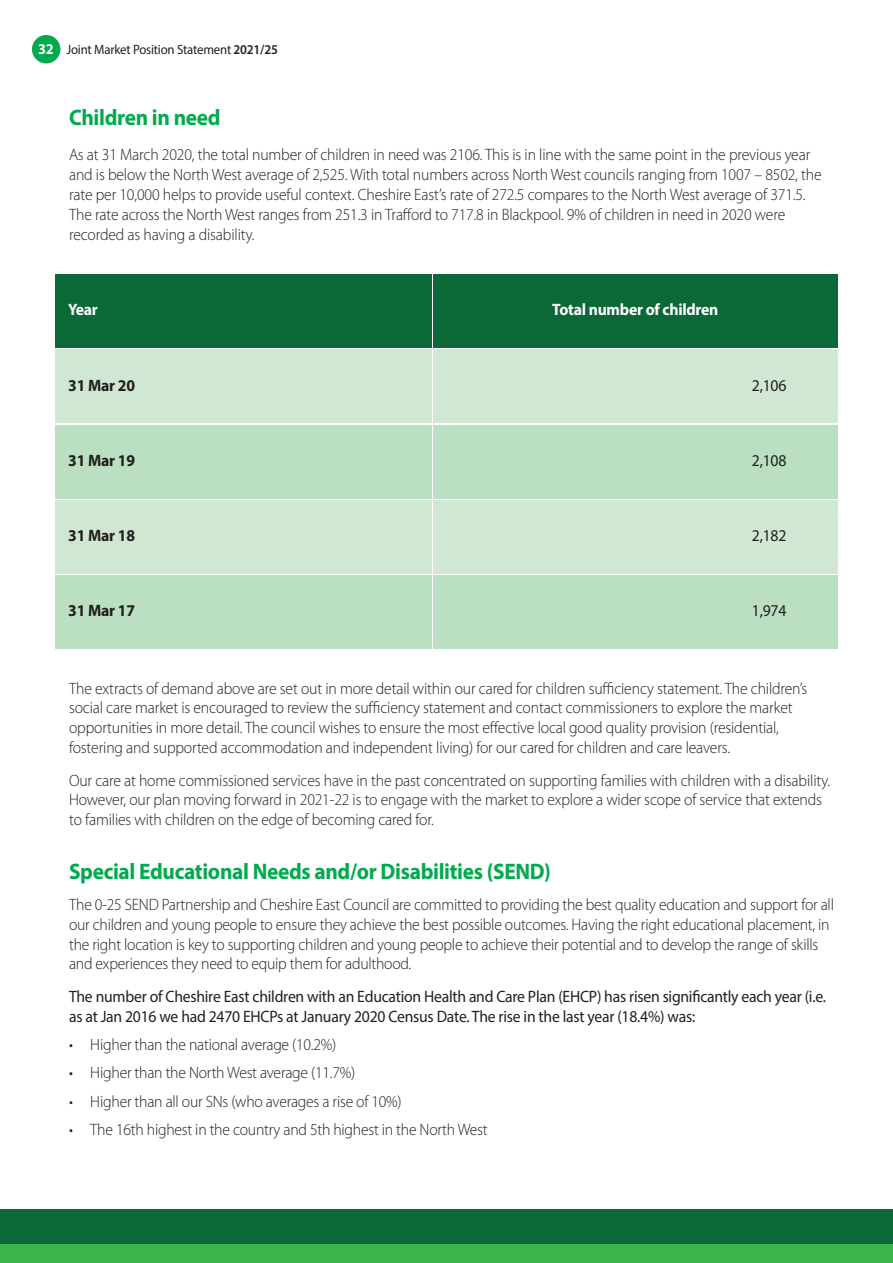
<style>
.page{position:relative;width:893px;height:1263px;background:#fff}
.page>*{position:absolute;margin:0;border:0;box-sizing:border-box;transform-origin:0 0}
.t1{font:700 22.5px "Myriad Pro";letter-spacing:-.015em;color:#00aa4d;scale:.95 1}
.t2{font:300 16.5px/19.8px "Myriad Pro";letter-spacing:-.01em;color:#231f20;scale:.95 1}
.t3{font:16.5px/19.8px "Myriad Pro";letter-spacing:-.015em;color:#231f20;scale:.95 1}
.t4{font:700 16.5px "Myriad Pro";letter-spacing:-.015em;color:#231f20;scale:.95 1}
.t5{font:700 16.5px "Myriad Pro";letter-spacing:-.015em;color:#fff;scale:.95 1}
.t6{font:13.5px "Myriad Pro";letter-spacing:-.015em;color:#231f20;scale:.95 1}
.s1{font-weight:700;font-size:15px;color:#fff}
.s2{font-weight:600}
</style>
<div class="page">
<div style="left:32px;top:35px;width:28px;height:28px;background:#00aa4d;border-radius:50%"></div>
<div style="left:56px;top:274px;width:376px;height:74px;background:#0b6938"></div>
<div style="left:433px;top:274px;width:404px;height:74px;background:#0b6938"></div>
<div style="left:56px;top:350px;width:376px;height:73px;background:#d0e8d3"></div>
<div style="left:433px;top:350px;width:404px;height:73px;background:#d0e8d3"></div>
<div style="left:56px;top:425px;width:376px;height:73px;background:#badfc1"></div>
<div style="left:433px;top:425px;width:404px;height:73px;background:#badfc1"></div>
<div style="left:56px;top:500px;width:376px;height:73px;background:#d0e8d3"></div>
<div style="left:433px;top:500px;width:404px;height:73px;background:#d0e8d3"></div>
<div style="left:56px;top:575px;width:376px;height:74px;background:#badfc1"></div>
<div style="left:433px;top:575px;width:404px;height:74px;background:#badfc1"></div>
<div style="left:0;top:1209px;width:893px;height:54px;background:#0b6938"></div>
<div style="left:0;top:1244px;width:893px;height:19px;background:#3cb54b"></div>
<p class="t6" style="left:38px;top:45px;width:254px"><span class="s1">32</span> Joint Market Position Statement <span class="s2">2021/25</span></p>
<h1 class="t1" style="left:69px;top:109px;width:161px">Children in need</h1>
<p class="t2" style="left:69px;top:146px;width:794px">As at 31 March 2020, the total number of children in need was 2106. This is in line with the same point in the previous year and is below the North West average of 2,525. With total numbers across North West councils ranging from 1007 – 8502, the rate per 10,000 helps to provide useful context. Cheshire East’s rate of 272.5 compares to the North West average of 371.5.<br>The rate across the North West ranges from 251.3 in Trafford to 717.8 in Blackpool. 9% of children in need in 2020 were recorded as having a disability.</p>
<p class="t5" style="left:68px;top:304px;width:33px">Year</p>
<p class="t5" style="left:552px;top:304px;width:176px">Total number of children</p>
<p class="t4" style="left:68px;top:379px;width:72px">31 Mar 20</p>
<p class="t3" style="left:752px;top:376px;width:38px">2,106</p>
<p class="t4" style="left:68px;top:454px;width:72px">31 Mar 19</p>
<p class="t3" style="left:752px;top:451px;width:38px">2,108</p>
<p class="t4" style="left:68px;top:529px;width:72px">31 Mar 18</p>
<p class="t3" style="left:752px;top:527px;width:38px">2,182</p>
<p class="t4" style="left:68px;top:604px;width:72px">31 Mar 17</p>
<p class="t3" style="left:752px;top:602px;width:38px">1,974</p>
<p class="t2" style="left:69px;top:679px;width:779px">The extracts of demand above are set out in more detail within our cared for children sufficiency statement. The children’s social care market is encouraged to review the sufficiency statement and contact commissioners to explore the market opportunities in more detail. The council wishes to ensure the most effective local good quality provision (residential, fostering and supported accommodation and independent living) for our cared for children and care leavers.</p>
<p class="t2" style="left:69px;top:771px;width:803px">Our care at home commissioned services have in the past concentrated on supporting families with children with a disability.<br>However, our plan moving forward in 2021-22 is to engage with the market to explore a wider scope of service that extends to families with children on the edge of becoming cared for.</p>
<h1 class="t1" style="left:69px;top:863px;width:508px">Special Educational Needs and/or Disabilities (SEND)</h1>
<p class="t2" style="left:69px;top:896px;width:807px">The 0-25 SEND Partnership and Cheshire East Council are committed to providing the best quality education and support for all our children and young people to ensure they achieve the best possible outcomes. Having the right educational placement, in the right location is key to supporting children and young people to achieve their potential and to develop the range of skills and experiences they need to equip them for adulthood.</p>
<p class="t3" style="left:69px;top:988px;width:798px">The number of Cheshire East children with an Education Health and Care Plan (EHCP) has risen significantly each year (i.e. as at Jan 2016 we had 2470 EHCPs at January 2020 Census Date. The rise in the last year (18.4%) was:</p>
<p class="t2" style="left:69px;top:1036px;width:283px">• Higher than the national average (10.2%)</p>
<p class="t2" style="left:69px;top:1064px;width:303px">• Higher than the North West average (11.7%)</p>
<p class="t2" style="left:69px;top:1092px;width:352px">• Higher than all our SNs (who averages a rise of 10%)</p>
<p class="t2" style="left:69px;top:1121px;width:442px">• The 16th highest in the country and 5th highest in the North West</p>
</div>
